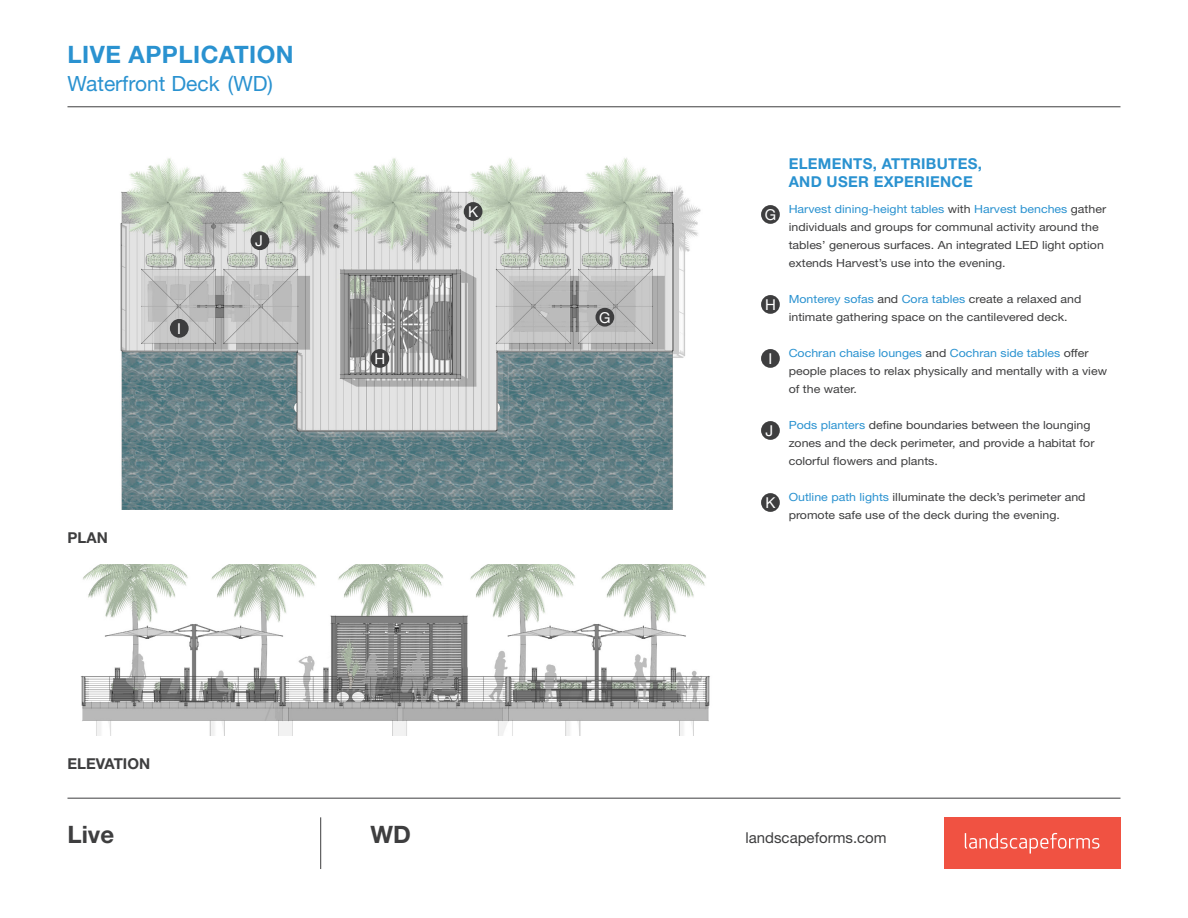
<style>
.page{position:relative;width:1188px;height:918px;background:#fff}
.page>*{position:absolute;margin:0;border:0;box-sizing:border-box;transform-origin:0 0}
.t1{font:700 24px "Helvetica Neue LT Pro";letter-spacing:.02em;color:#2a92d0}
.t2{font:700 24px "Helvetica Neue LT Pro";color:#3e3e3f}
.t3{font:21px "Helvetica Neue LT Pro";color:#2a92d0}
.t4{font:700 15px/18px "Helvetica Neue LT Pro";letter-spacing:.02em;color:#2a92d0}
.t5{font:15px "Helvetica Neue LT Pro";color:#3e3e3f}
.t6{font:700 15px "Helvetica Neue LT Pro";color:#3e3e3f}
.t7{font:15px "Helvetica Neue LT Pro";color:#fff}
.t8{font:11.25px/18px "Helvetica Neue LT Pro";color:#3e3e3f;scale:1.1 1}
.s1{color:#2a92d0}
</style>
<div class="page">
<img style="left:120px;top:158px;width:581px;height:352px">
<img style="left:81px;top:564px;width:629px;height:172px">
<hr style="left:67px;top:106px;width:1054px;height:1px;background:#3e3e3f">
<hr style="left:67px;top:798px;width:1054px;height:1px;background:#3e3e3f">
<hr style="left:320px;top:817px;width:1px;height:52px;background:#3e3e3f">
<div style="left:944px;top:817px;width:177px;height:52px;background:#f05242"></div>
<svg style="left:965px;top:833px;width:134px;height:21px"></svg>
<div style="left:761px;top:205px;width:19px;height:19px;background:#3e3e3f;border-radius:50%"></div>
<div style="left:595px;top:308px;width:19px;height:19px;background:#3e3e3f;border-radius:50%"></div>
<div style="left:761px;top:295px;width:19px;height:19px;background:#3e3e3f;border-radius:50%"></div>
<div style="left:371px;top:349px;width:18px;height:19px;background:#3e3e3f;border-radius:50%"></div>
<div style="left:761px;top:349px;width:19px;height:19px;background:#3e3e3f;border-radius:50%"></div>
<div style="left:170px;top:319px;width:19px;height:19px;background:#3e3e3f;border-radius:50%"></div>
<div style="left:761px;top:421px;width:19px;height:19px;background:#3e3e3f;border-radius:50%"></div>
<div style="left:251px;top:231px;width:18px;height:19px;background:#3e3e3f;border-radius:50%"></div>
<div style="left:761px;top:493px;width:19px;height:19px;background:#3e3e3f;border-radius:50%"></div>
<div style="left:464px;top:202px;width:18px;height:19px;background:#3e3e3f;border-radius:50%"></div>
<p class="t1" style="left:67px;top:40px;width:228px">LIVE APPLICATION</p>
<p class="t3" style="left:67px;top:70px;width:207px">Waterfront Deck (WD)</p>
<p class="t7" style="left:177px;top:319px;width:5px">I</p>
<p class="t7" style="left:255px;top:232px;width:9px">J</p>
<p class="t6" style="left:67px;top:528px;width:42px">PLAN</p>
<p class="t7" style="left:468px;top:202px;width:12px">K</p>
<p class="t7" style="left:599px;top:308px;width:13px">G</p>
<p class="t7" style="left:765px;top:205px;width:13px">G</p>
<p class="t7" style="left:765px;top:295px;width:12px">H</p>
<p class="t7" style="left:375px;top:349px;width:12px">H</p>
<p class="t7" style="left:768px;top:349px;width:5px">I</p>
<p class="t7" style="left:766px;top:421px;width:9px">J</p>
<p class="t7" style="left:765px;top:493px;width:12px">K</p>
<p class="t4" style="left:789px;top:154px;width:195px">ELEMENTS, ATTRIBUTES,<br>AND USER EXPERIENCE</p>
<p class="t8" style="left:789px;top:200px;width:290px"><span class="s1">Harvest dining-height tables</span> with <span class="s1">Harvest benches</span> gather individuals and groups for communal activity around the tables’ generous surfaces. An integrated LED light option extends Harvest’s use into the evening.</p>
<p class="t8" style="left:789px;top:290px;width:268px"><span class="s1">Monterey sofas</span> and <span class="s1">Cora tables</span> create a relaxed and intimate gathering space on the cantilevered deck.</p>
<p class="t8" style="left:789px;top:344px;width:291px"><span class="s1">Cochran chaise lounges</span> and <span class="s1">Cochran side tables</span> offer people places to relax physically and mentally with a view of the water.</p>
<p class="t8" style="left:789px;top:416px;width:279px"><span class="s1">Pods planters</span> define boundaries between the lounging zones and the deck perimeter, and provide a habitat for colorful flowers and plants.</p>
<p class="t8" style="left:789px;top:488px;width:271px"><span class="s1">Outline path lights</span> illuminate the deck’s perimeter and promote safe use of the deck during the evening.</p>
<p class="t6" style="left:67px;top:754px;width:84px">ELEVATION</p>
<p class="t2" style="left:67px;top:819px;width:48px">Live</p>
<p class="t2" style="left:371px;top:819px;width:42px">WD</p>
<p class="t5" style="left:746px;top:828px;width:143px">landscapeforms.com</p>
</div>
